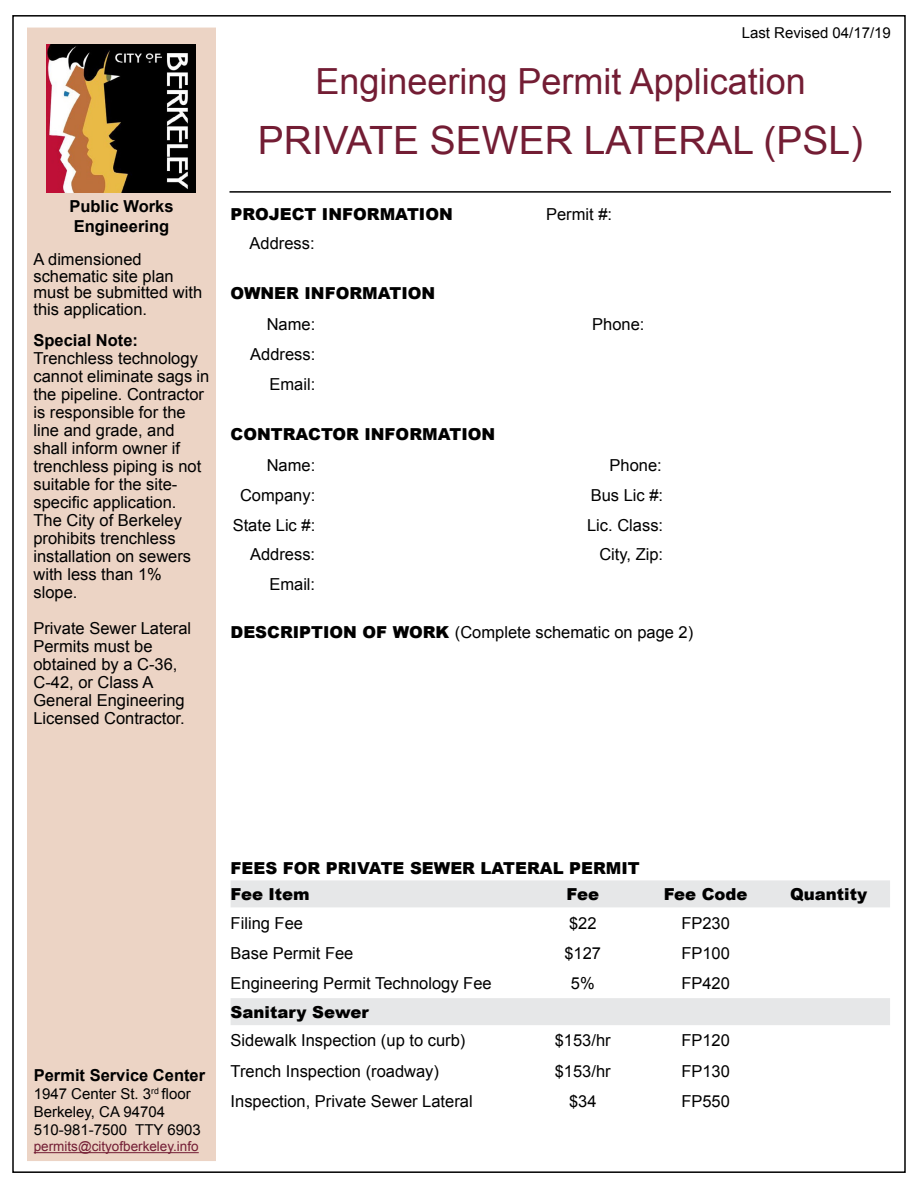
<style>
.page{position:relative;width:918px;height:1188px;background:#fff}
.page>*{position:absolute;margin:0;border:0;box-sizing:border-box;transform-origin:0 0}
.t1{font:39px "Arial";color:#731d34}
.t2{font:36px "Arial";color:#731d34}
.t3{font:16.5px/18px "Arial";color:#000}
.t4{font:900 16.5px/25.3px "Arial";color:#000}
.t5{font:700 16.5px/19.8px "Arial";color:#000}
.t6{font:15px/18px "Arial";color:#000}
.t7{font:13.5px "Arial";color:#731d34}
.s1{font-weight:900}
</style>
<div class="page">
<div style="left:27px;top:28px;width:189px;height:1133px;background:#ecd4c5"></div>
<img style="left:47px;top:45px;width:148px;height:148px">
<hr style="left:230px;top:191px;width:661px;height:2px;background:#000">
<hr style="left:34px;top:1152px;width:165px;height:1px;background:#731d34">
<svg style="left:231px;top:880px;width:659px;height:145px"></svg>
<p class="t5" style="left:69px;top:197px;width:106px">Public Works<br>Engineering</p>
<p class="t3" style="left:33px;top:251px;width:170px;line-height:16.5px">A dimensioned schematic site plan must be submitted with this application.</p>
<p class="t5" style="left:33px;top:331px;width:106px">Special Note:</p>
<p class="t3" style="left:33px;top:349px;width:178px">Trenchless technology cannot eliminate sags in the pipeline. Contractor is responsible for the line and grade, and shall inform owner if trenchless piping is not suitable for the site&shy;specific application.<br>The City of Berkeley prohibits trenchless installation on sewers with less than 1% slope.</p>
<p class="t3" style="left:33px;top:619px;width:159px">Private Sewer Lateral<br>Permits must be obtained by a C-36,<br>C-42, or Class A<br>General Engineering<br>Licensed Contractor.</p>
<p class="t6" style="left:742px;top:24px;width:151px">Last Revised 04/17/19</p>
<h2 class="t2" style="left:315px;top:58px;width:492px">Engineering Permit Application</h2>
<h1 class="t1" style="left:258px;top:115px;width:607px">PRIVATE SEWER LATERAL (PSL)</h1>
<p class="t4" style="left:231px;top:201px;width:224px">PROJECT INFORMATION</p>
<p class="t3" style="left:546px;top:206px;width:68px">Permit #:</p>
<p class="t3" style="left:249px;top:234px;width:67px">Address:</p>
<p class="t4" style="left:231px;top:280px;width:206px">OWNER INFORMATION</p>
<p class="t3" style="left:267px;top:316px;width:50px">Name:</p>
<p class="t3" style="left:592px;top:316px;width:54px">Phone:</p>
<p class="t3" style="left:250px;top:340px;width:67px;line-height:29.7px;text-align:right">Address:<br>Email:</p>
<p class="t4" style="left:231px;top:421px;width:266px">CONTRACTOR INFORMATION</p>
<p class="t3" style="left:267px;top:457px;width:50px">Name:</p>
<p class="t3" style="left:610px;top:457px;width:54px">Phone:</p>
<p class="t3" style="left:240px;top:486px;width:77px">Company:</p>
<p class="t3" style="left:591px;top:486px;width:74px">Bus Lic #:</p>
<p class="t3" style="left:233px;top:516px;width:84px">State Lic #:</p>
<p class="t3" style="left:587px;top:516px;width:78px">Lic. Class:</p>
<p class="t3" style="left:250px;top:546px;width:67px">Address:</p>
<p class="t3" style="left:599px;top:546px;width:65px">City, Zip:</p>
<p class="t3" style="left:269px;top:575px;width:47px">Email:</p>
<p class="t3" style="left:231px;top:623px;width:464px"><span class="s1">DESCRIPTION OF WORK</span> (Complete schematic on page 2)</p>
<p class="t5" style="left:34px;top:1066px;width:173px">Permit Service Center</p>
<p class="t6" style="left:34px;top:1085px;width:169px">1947 Center St. 3<sup>rd</sup> floor<br>Berkeley, CA 94704<br>510-981-7500 TTY 6903</p>
<p class="t7" style="left:34px;top:1138px;width:167px">permits@cityofberkeley.info</p>
<p class="t4" style="left:231px;top:855px;width:411px">FEES FOR PRIVATE SEWER LATERAL PERMIT<br>Fee Item</p>
<p class="t4" style="left:567px;top:881px;width:34px">Fee</p>
<p class="t4" style="left:664px;top:881px;width:85px">Fee Code</p>
<p class="t4" style="left:790px;top:881px;width:78px">Quantity</p>
<p class="t3" style="left:231px;top:914px;width:74px">Filing Fee</p>
<p class="t3" style="left:569px;top:914px;width:29px">$22</p>
<p class="t3" style="left:681px;top:914px;width:50px">FP230</p>
<p class="t3" style="left:231px;top:944px;width:124px">Base Permit Fee</p>
<p class="t3" style="left:564px;top:944px;width:38px">$127</p>
<p class="t3" style="left:681px;top:944px;width:50px">FP100</p>
<p class="t3" style="left:231px;top:974px;width:263px">Engineering Permit Technology Fee</p>
<p class="t3" style="left:571px;top:974px;width:25px">5%</p>
<p class="t3" style="left:681px;top:974px;width:50px">FP420</p>
<p class="t4" style="left:231px;top:998px;width:140px">Sanitary Sewer</p>
<p class="t3" style="left:231px;top:1032px;width:236px">Sidewalk Inspection (up to curb)</p>
<p class="t3" style="left:555px;top:1032px;width:57px">$153/hr</p>
<p class="t3" style="left:681px;top:1032px;width:50px">FP120</p>
<p class="t3" style="left:231px;top:1062px;width:210px">Trench Inspection (roadway)</p>
<p class="t3" style="left:555px;top:1062px;width:57px">$153/hr</p>
<p class="t3" style="left:681px;top:1062px;width:50px">FP130</p>
<p class="t3" style="left:231px;top:1092px;width:244px">Inspection, Private Sewer Lateral</p>
<p class="t3" style="left:569px;top:1092px;width:29px">$34</p>
<p class="t3" style="left:681px;top:1092px;width:50px">FP550</p>
</div>
